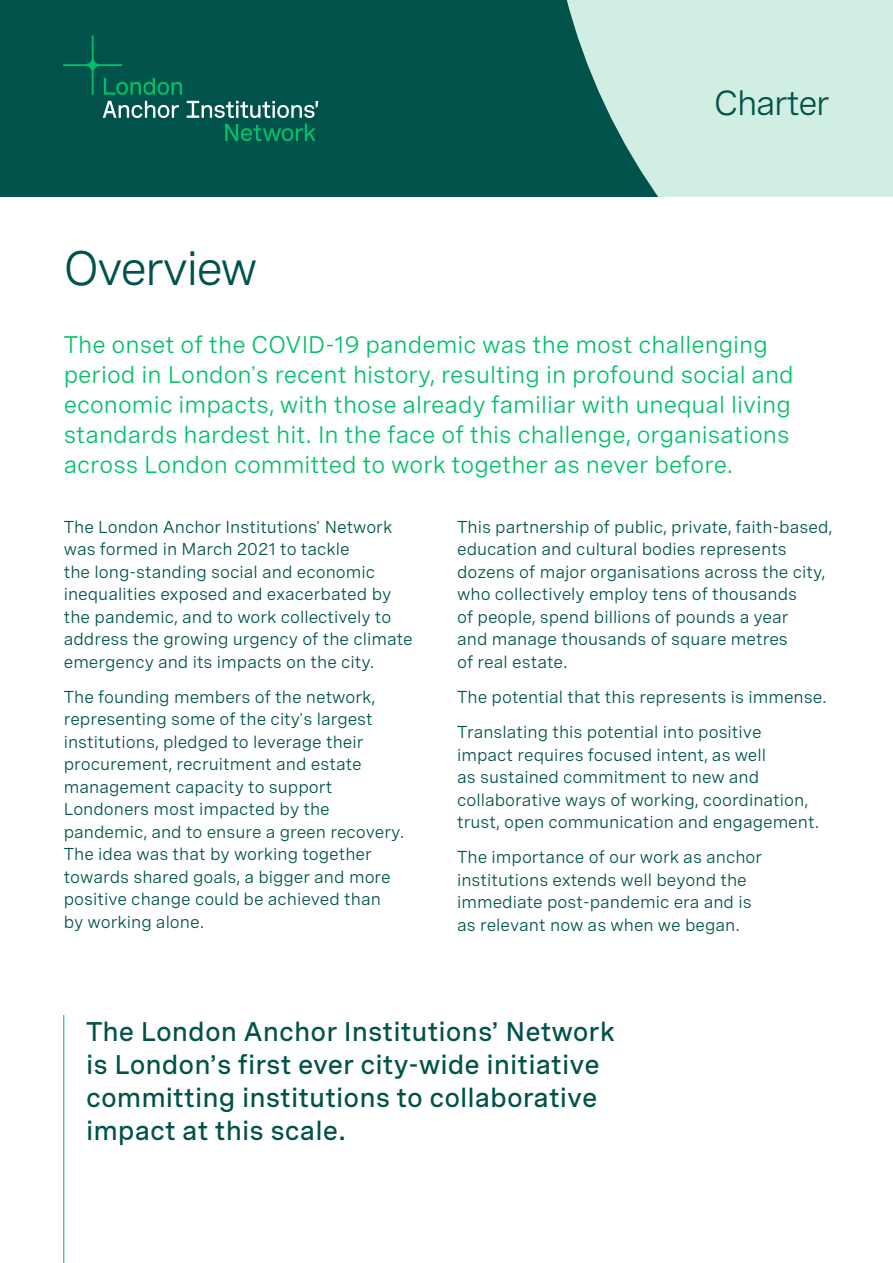
<style>
.page{position:relative;width:893px;height:1263px;background:#fff}
.page>*{position:absolute;margin:0;border:0;box-sizing:border-box;transform-origin:0 0}
.LAIN_Headline_Style__01{font:48px "Spezia Trial";letter-spacing:-.04em;color:#00524b}
.LAIN_Headline_Style__01-2{font:34.5px "Spezia Trial";letter-spacing:-.04em;color:#00524b}
.LAIN_Large_Paragraph_Style{font:500 27px/33px "Spezia Trial";color:#00524b}
.LAIN_Large_Paragraph_Style-2{font:24px/30px "Spezia Trial";color:#00c067}
.LAIN_Body_Copy_Style{font:17.25px/22.5px "Spezia Trial";color:#00524b}
.LAIN_Large_Paragraph_Style-3{font:17.25px/22.5px "Spezia Trial";color:#00524b}
.s1{font-family:"Arbeit";font-weight:300}
.s2{font-family:"Arbeit"}
</style>
<div class="page">
<svg style="left:0;top:0;width:893px;height:196px;background:#48877f"></svg>
<hr style="left:64px;top:1015px;width:1px;height:248px;background:#00c067">
<svg style="left:103px;top:101px;width:76px;height:17px"></svg>
<svg style="left:187px;top:101px;width:131px;height:17px"></svg>
<svg style="left:225px;top:124px;width:91px;height:17px;background:#007754"></svg>
<svg style="left:63px;top:36px;width:119px;height:59px;background:#005c4d"></svg>
<p class="LAIN_Headline_Style__01" style="left:64px;top:250px;width:195px">Overview</p>
<p class="LAIN_Headline_Style__01-2" style="left:714px;top:89px;width:117px">Charter</p>
<p class="LAIN_Large_Paragraph_Style-2" style="left:64px;top:332px;width:731px">The onset of the COVID-19 pandemic was the most challenging period in London<span class="s1">’</span>s recent history, resulting in profound social and economic impacts, with those already familiar with unequal living standards hardest hit. In the face of this challenge, organisations across London committed to work together as never before.</p>
<p class="LAIN_Body_Copy_Style" style="left:64px;top:517px;width:350px">The London Anchor Institutions<span class="s1">’</span> Network was formed in March 2021 to tackle<br>the long-standing social and economic inequalities exposed and exacerbated by the pandemic, and to work collectively to address the growing urgency of the climate emergency and its impacts on the city.</p>
<p class="LAIN_Body_Copy_Style" style="left:64px;top:687px;width:342px">The founding members of the network, representing some of the city<span class="s1">’</span>s largest institutions, pledged to leverage their procurement, recruitment and estate management capacity to support Londoners most impacted by the pandemic, and to ensure a green recovery.<br>The idea was that by working together towards shared goals, a bigger and more positive change could be achieved than by working alone.</p>
<p class="LAIN_Large_Paragraph_Style-3" style="left:457px;top:517px;width:377px">This partnership of public, private, faith-based, education and cultural bodies represents dozens of major organisations across the city, who collectively employ tens of thousands<br>of people, spend billions of pounds a year<br>and manage thousands of square metres<br>of real estate.</p>
<p class="LAIN_Large_Paragraph_Style-3" style="left:457px;top:687px;width:371px">The potential that this represents is immense.</p>
<p class="LAIN_Body_Copy_Style" style="left:457px;top:722px;width:364px">Translating this potential into positive impact requires focused intent, as well<br>as sustained commitment to new and collaborative ways of working, coordination, trust, open communication and engagement.</p>
<p class="LAIN_Body_Copy_Style" style="left:457px;top:847px;width:307px">The importance of our work as anchor institutions extends well beyond the immediate post-pandemic era and is as relevant now as when we began.</p>
<p class="LAIN_Large_Paragraph_Style" style="left:86px;top:1017px;width:530px">The London Anchor Institutions<span class="s2">’</span> Network is London<span class="s2">’</span>s first ever city-wide initiative committing institutions to collaborative impact at this scale.</p>
</div>
